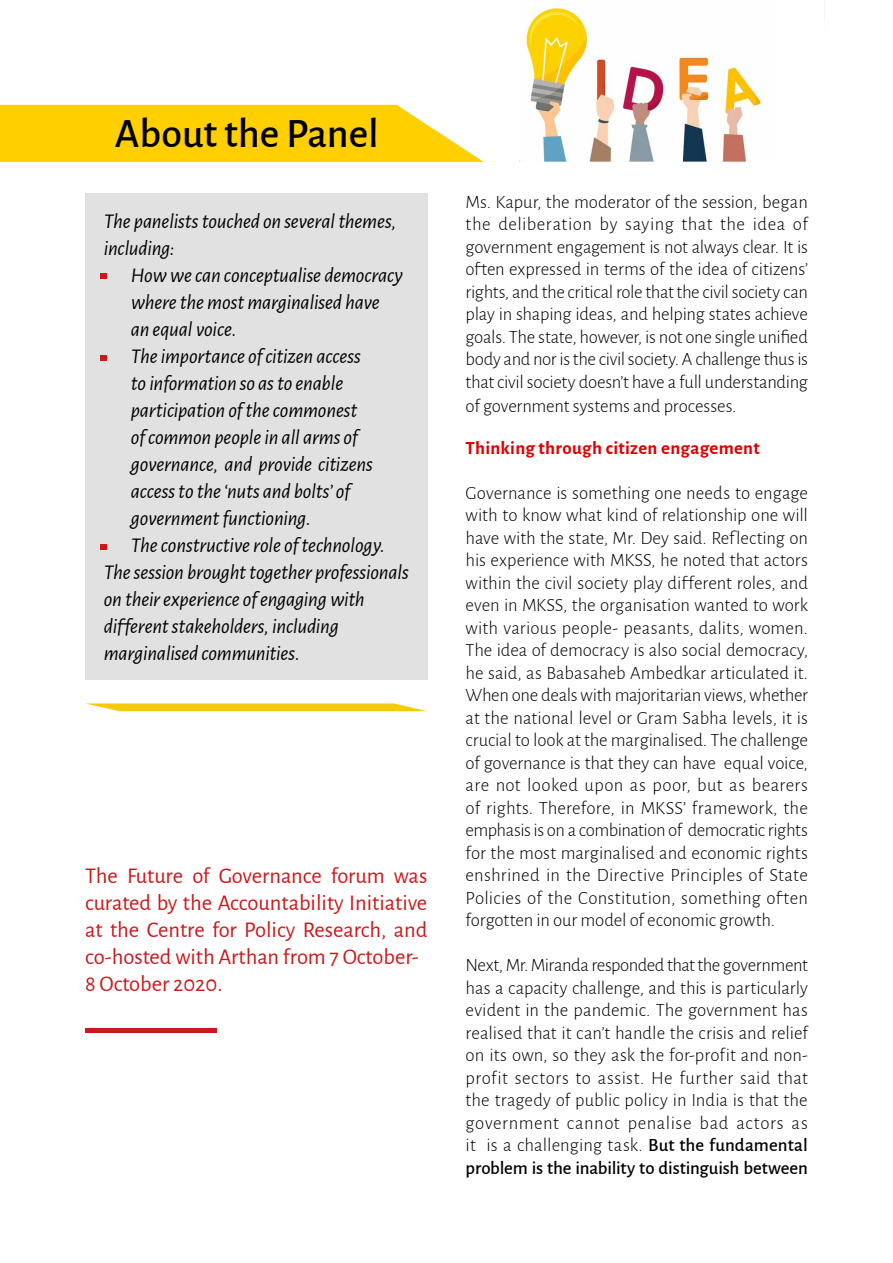
<style>
.page{position:relative;width:893px;height:1263px;background:#fff}
.page>*{position:absolute;margin:0;border:0;box-sizing:border-box;transform-origin:0 0}
.t1{font:500 42px "Alegreya Sans";color:#000}
.t2{font:22.5px/27px "Alegreya Sans";color:#cd171a}
.t3{font:italic 21px/27px "Alegreya Sans";letter-spacing:-.01em;color:#000}
.t4{font:300 18.75px/22.5px "Alegreya Sans";color:#000;text-align:justify}
.t5{font:700 18.75px "Alegreya Sans";letter-spacing:.015em;color:#de0000}
.s1{font-weight:500}
</style>
<div class="page">
<div style="left:85px;top:193px;width:342px;height:487px;background:#e2e1e2"></div>
<svg style="left:85px;top:703px;width:341px;height:8px;background:#f8d12d"></svg>
<svg style="left:0;top:105px;width:484px;height:57px;background:#ffd317"></svg>
<div style="left:85px;top:1028px;width:132px;height:5px;background:#cd171a"></div>
<svg style="left:101px;top:273px;width:6px;height:6px"></svg>
<svg style="left:101px;top:355px;width:6px;height:6px"></svg>
<svg style="left:101px;top:544px;width:6px;height:6px"></svg>
<img style="left:519px;top:7px;width:242px;height:155px">
<h1 class="t1" style="left:115px;top:104px;width:266px">About the Panel</h1>
<p class="t3" style="left:104px;top:206px;width:294px">The panelists touched on several themes, including:</p>
<p class="t3" style="left:104px;top:260px;width:301px;text-align:center">• How we can conceptualise democracy where the most marginalised have</p>
<p class="t3" style="left:104px;top:314px;width:134px">• an equal voice.</p>
<p class="t3" style="left:131px;top:341px;width:244px;text-indent:-27px">• The importance of citizen access to information so as to enable participation of the commonest of common people in all arms of governance, and provide citizens access to the ‘nuts and bolts’ of government functioning.</p>
<p class="t3" style="left:104px;top:530px;width:306px">• The constructive role of technology.<br>The session brought together professionals on their experience of engaging with different stakeholders, including marginalised communities.</p>
<p class="t2" style="left:85px;top:861px;width:344px">The Future of Governance forum was curated by the Accountability Initiative at the Centre for Policy Research, and co-hosted with Arthan from 7 October-8 October 2020.</p>
<p class="t4" style="left:466px;top:190px;width:344px">Ms. Kapur, the moderator of the session, began the deliberation by saying that the idea of government engagement is not always clear. It is often expressed in terms of the idea of citizens’ rights, and the critical role that the civil society can play in shaping ideas, and helping states achieve goals. The state, however, is not one single unified body and nor is the civil society. A challenge thus is that civil society doesn’t have a full understanding of government systems and processes.</p>
<p class="t5" style="left:466px;top:434px;width:296px">Thinking through citizen engagement</p>
<p class="t4" style="left:466px;top:481px;width:344px">Governance is something one needs to engage with to know what kind of relationship one will have with the state, Mr. Dey said. Reflecting on his experience with MKSS, he noted that actors within the civil society play different roles, and even in MKSS, the organisation wanted to work with various people- peasants, dalits, women.<br>The idea of democracy is also social democracy, he said, as Babasaheb Ambedkar articulated it.<br>When one deals with majoritarian views, whether at the national level or Gram Sabha levels, it is crucial to look at the marginalised. The challenge of governance is that they can have equal voice, are not looked upon as poor, but as bearers of rights. Therefore, in MKSS’ framework, the emphasis is on a combination of democratic rights for the most marginalised and economic rights enshrined in the Directive Principles of State Policies of the Constitution, something of ten forgotten in our model of economic growth.</p>
<p class="t4" style="left:466px;top:953px;width:344px">Next, Mr. Miranda responded that the government has a capacity challenge, and this is particularly evident in the pandemic. The government has realised that it can’t handle the crisis and relief on its own, so they ask the for-profit and non&shy;profit sectors to assist. He further said that the tragedy of public policy in India is that the government cannot penalise bad actors as it is a challenging task. <span class="s1">But the fundamental problem is the inability to distinguish between</span></p>
</div>
